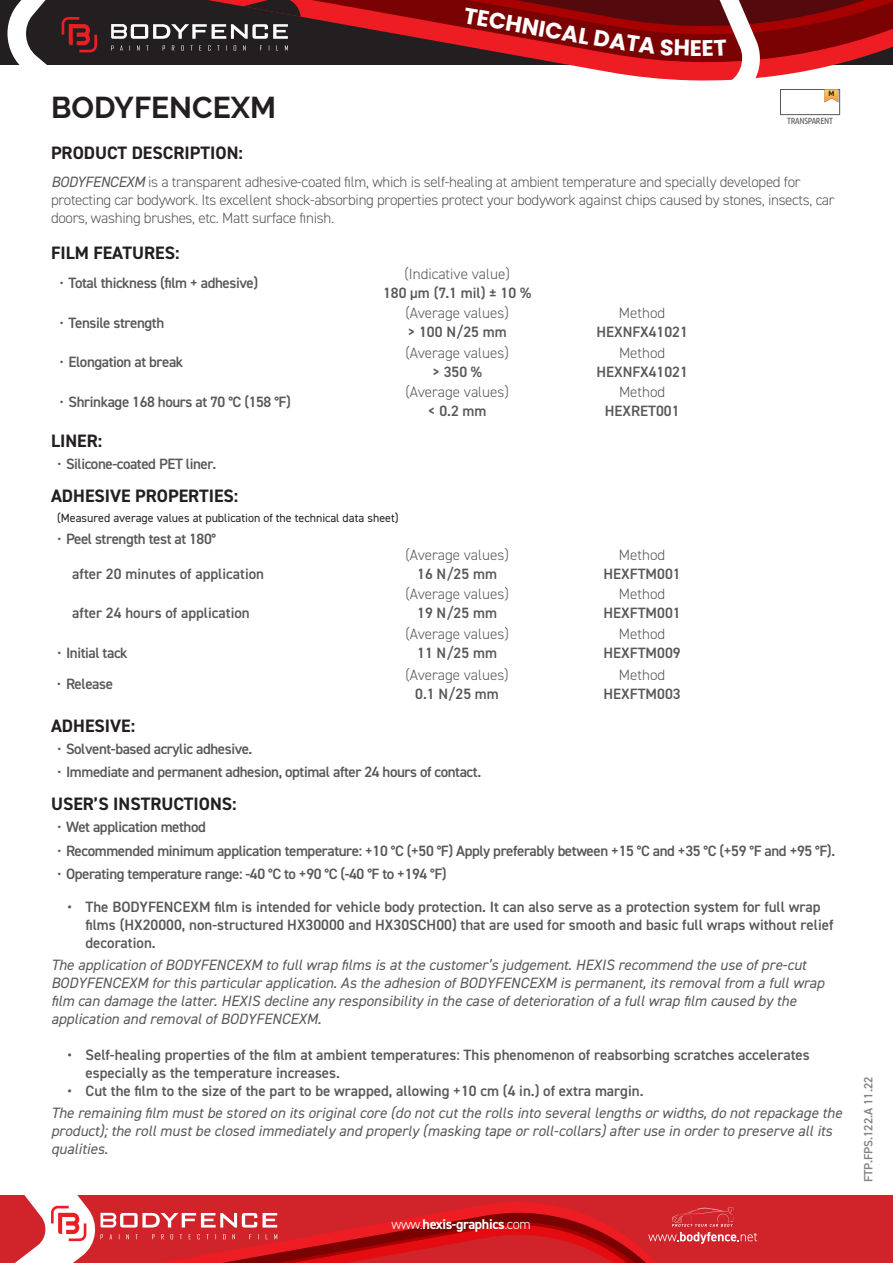
<style>
.page{position:relative;width:893px;height:1263px;background:#fff}
.page>*{position:absolute;margin:0;border:0;box-sizing:border-box;transform-origin:0 0}
.t1{font:700 30px "Raleway";color:#231f20}
.t2{font:700 22.5px "Poppins";color:#fff}
.t3{font:700 18px "DIN2014";color:#231f20}
.t4{font:600 15px/18px "DIN2014";color:#57585a}
.t5{font:italic 15px/18px "DIN2014";color:#57585a}
.t6{font:600 15px "DIN2014";letter-spacing:-.025em;color:#57585a}
.t7{font:300 15px/18px "DIN2014";letter-spacing:-.02em;color:#57585a}
.t8{font:300 15px "DIN2014";color:#57585a}
.t9{font:700 14.1px "DIN2014";letter-spacing:-.025em;color:#fff}
.t10{font:12px "DIN2014";color:#231f20}
.t11{font:600 12px "DIN2014";color:#808285}
.t12{font:9px "Ubuntu Condensed";letter-spacing:-.025em;color:#545557}
.t13{font:700 7.65px "DIN2014";color:#231f20}
.s1{font-weight:400;font-style:italic}
.s2{font-weight:400}
.s3{font-weight:300}
</style>
<div class="page">
<div style="left:0;top:1195px;width:893px;height:68px;background:#d1232a"></div>
<svg style="left:15px;top:1195px;width:742px;height:68px"></svg>
<svg style="left:0;top:0;width:893px;height:115px"></svg>
<h1 class="t1" style="left:51px;top:90px;width:227px">BODYFENCEXM</h1>
<h2 class="t2" style="left:466px;top:2px;width:118px;rotate:10deg">TECHNICA</h2>
<h2 class="t2" style="left:690px;top:35px;width:14px">E</h2>
<p class="t13" style="left:828px;top:89px;width:7px">M</p>
<p class="t12" style="left:787px;top:115px;width:48px">TRANSPARENT</p>
<p class="t3" style="left:51px;top:140px;width:193px">PRODUCT DESCRIPTION:</p>
<p class="t7" style="left:51px;top:173px;width:785px"><span class="s1">BODYFENCEXM</span> is a transparent adhesive-coated film, which is self-healing at ambient temperature and specially developed for protecting car bodywork. Its excellent shock-absorbing properties protect your bodywork against chips caused by stones, insects, car doors, washing brushes, etc. Matt surface finish.</p>
<p class="t3" style="left:51px;top:240px;width:130px">FILM FEATURES:</p>
<p class="t6" style="left:60px;top:273px;width:200px"><span class="s2">•</span> Total thickness (film + adhesive)</p>
<p class="t8" style="left:404px;top:264px;width:107px">(Indicative value)</p>
<p class="t4" style="left:383px;top:283px;width:150px">180 µm (7.1 mil) ± 10 %</p>
<p class="t6" style="left:60px;top:313px;width:106px"><span class="s2">•</span> Tensile strength</p>
<p class="t6" style="left:60px;top:352px;width:125px"><span class="s2">•</span> Elongation at break</p>
<p class="t6" style="left:60px;top:392px;width:233px"><span class="s2">•</span> Shrinkage 168 hours at 70 °C (158 °F)</p>
<p class="t3" style="left:51px;top:429px;width:53px">LINER:</p>
<p class="t6" style="left:57px;top:454px;width:161px"><span class="s2">•</span> Silicone-coated PET liner.</p>
<p class="t3" style="left:51px;top:484px;width:189px">ADHESIVE PROPERTIES:</p>
<p class="t10" style="left:57px;top:510px;width:343px">(Measured average values at publication of the technical data sheet)</p>
<p class="t6" style="left:57px;top:529px;width:161px"><span class="s2">•</span> Peel strength test at 180°</p>
<p class="t4" style="left:72px;top:564px;width:193px">after 20 minutes of application</p>
<p class="t4" style="left:72px;top:604px;width:179px">after 24 hours of application</p>
<p class="t6" style="left:57px;top:643px;width:72px"><span class="s2">•</span> Initial tack</p>
<p class="t6" style="left:57px;top:674px;width:58px"><span class="s2">•</span> Release</p>
<p class="t8" style="left:405px;top:304px;width:105px">(Average values)</p>
<p class="t4" style="left:408px;top:323px;width:101px">&gt; 100 N/25 mm</p>
<p class="t8" style="left:405px;top:343px;width:105px">(Average values)</p>
<p class="t4" style="left:432px;top:362px;width:51px">&gt; 350 %</p>
<p class="t8" style="left:405px;top:383px;width:105px">(Average values)</p>
<p class="t4" style="left:428px;top:402px;width:60px">&lt; 0.2 mm</p>
<p class="t8" style="left:405px;top:545px;width:105px">(Average values)</p>
<p class="t4" style="left:417px;top:564px;width:81px">16 N/25 mm</p>
<p class="t8" style="left:405px;top:585px;width:105px">(Average values)</p>
<p class="t4" style="left:417px;top:604px;width:81px">19 N/25 mm</p>
<p class="t8" style="left:405px;top:624px;width:105px">(Average values)</p>
<p class="t4" style="left:417px;top:643px;width:81px">11 N/25 mm</p>
<p class="t8" style="left:405px;top:665px;width:105px">(Average values)</p>
<p class="t4" style="left:415px;top:684px;width:85px">0.1 N/25 mm</p>
<p class="t7" style="left:619px;top:304px;width:48px">Method</p>
<p class="t4" style="left:596px;top:323px;width:93px">HEXNFX41021</p>
<p class="t7" style="left:619px;top:344px;width:48px">Method</p>
<p class="t4" style="left:596px;top:362px;width:93px">HEXNFX41021</p>
<p class="t7" style="left:619px;top:383px;width:48px">Method</p>
<p class="t4" style="left:605px;top:402px;width:76px">HEXRET001</p>
<p class="t7" style="left:619px;top:545px;width:48px">Method</p>
<p class="t4" style="left:603px;top:564px;width:79px">HEXFTM001</p>
<p class="t7" style="left:619px;top:585px;width:48px">Method</p>
<p class="t4" style="left:603px;top:604px;width:79px">HEXFTM001</p>
<p class="t7" style="left:619px;top:624px;width:48px">Method</p>
<p class="t4" style="left:603px;top:643px;width:79px">HEXFTM009</p>
<p class="t7" style="left:619px;top:665px;width:48px">Method</p>
<p class="t4" style="left:603px;top:684px;width:79px">HEXFTM003</p>
<p class="t3" style="left:51px;top:713px;width:86px">ADHESIVE:</p>
<p class="t6" style="left:57px;top:738px;width:197px"><span class="s2">•</span> Solvent-based acrylic adhesive.</p>
<p class="t6" style="left:57px;top:762px;width:426px"><span class="s2">•</span> Immediate and permanent adhesion, optimal after 24 hours of contact.</p>
<p class="t3" style="left:51px;top:792px;width:187px">USER’S INSTRUCTIONS:</p>
<p class="t6" style="left:57px;top:817px;width:150px"><span class="s2">•</span> Wet application method</p>
<p class="t6" style="left:57px;top:841px;width:780px"><span class="s2">•</span> Recommended minimum application temperature: +10 °C (+50 °F) Apply preferably between +15 °C and +35 °C (+59 °F and +95 °F).</p>
<p class="t6" style="left:57px;top:864px;width:391px"><span class="s2">•</span> Operating temperature range: -40 °C to +90 °C (-40 °F to +194 °F)</p>
<p class="t4" style="left:86px;top:897px;width:749px;text-indent:-18px">• The BODYFENCEXM film is intended for vehicle body protection. It can also serve as a protection system for full wrap films (HX20000, non-structured HX30000 and HX30SCH00) that are used for smooth and basic full wraps without relief decoration.</p>
<p class="t5" style="left:51px;top:956px;width:775px">The application of BODYFENCEXM to full wrap films is at the customer’s judgement. HEXIS recommend the use of pre-cut BODYFENCEXM for this particular application. As the adhesion of BODYFENCEXM is permanent, its removal from a full wrap film can damage the latter. HEXIS decline any responsibility in the case of deterioration of a full wrap film caused by the application and removal of BODYFENCEXM.</p>
<p class="t4" style="left:86px;top:1046px;width:726px;text-indent:-18px">• Self-healing properties of the film at ambient temperatures: This phenomenon of reabsorbing scratches accelerates especially as the temperature increases.</p>
<p class="t4" style="left:68px;top:1082px;width:578px">• Cut the film to the size of the part to be wrapped, allowing +10 cm (4 in.) of extra margin.</p>
<p class="t5" style="left:51px;top:1104px;width:792px">The remaining film must be stored on its original core (do not cut the rolls into several lengths or widths, do not repackage the product); the roll must be closed immediately and properly (masking tape or roll-collars) after use in order to preserve all its qualities.</p>
<p class="t9" style="left:391px;top:1215px;width:141px"><span class="s3">www.</span>hexis-graphics<span class="s3">.com</span></p>
<p class="t11" style="left:860px;top:1182px;width:107px;rotate:-90deg">FTP.FPS.122.A 11.22</p>
</div>
